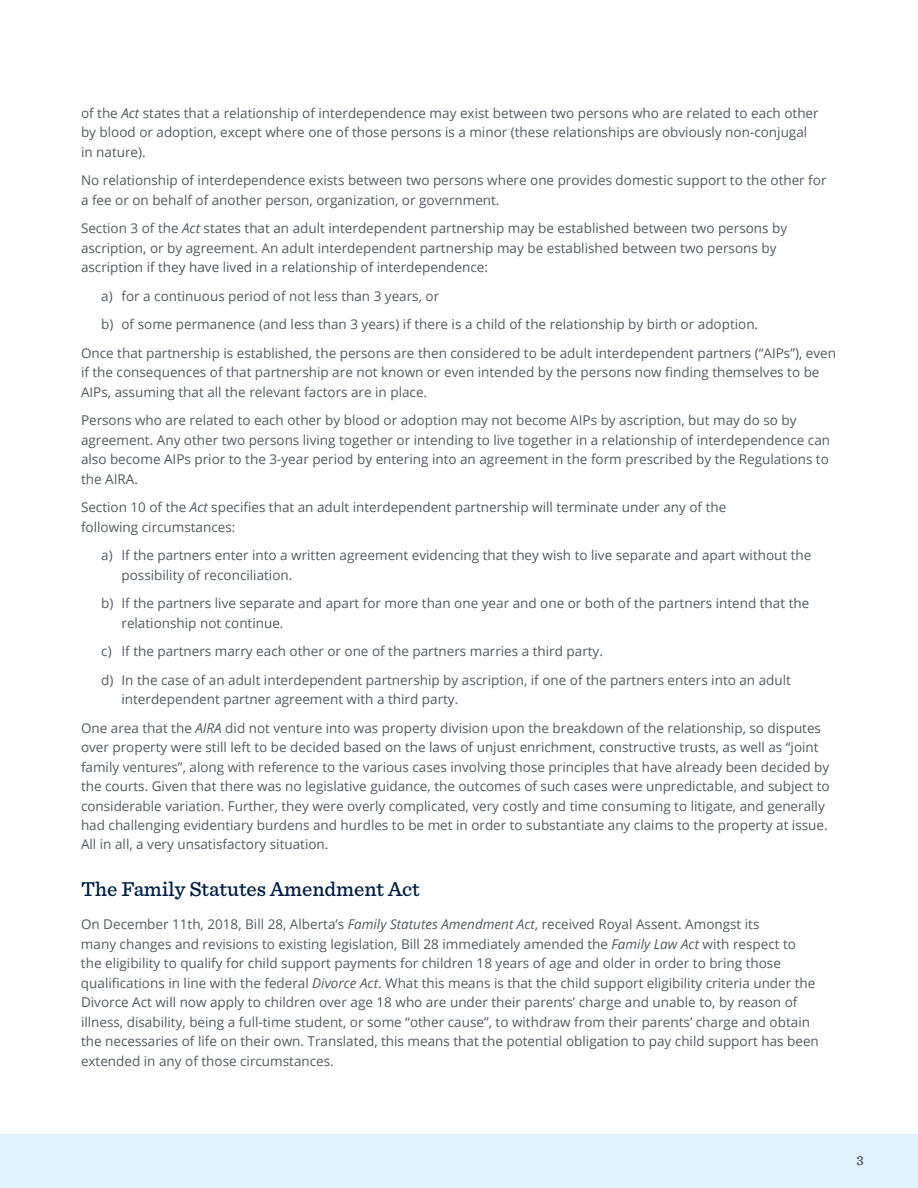
<style>
.page{position:relative;width:918px;height:1188px;background:#fff}
.page>*{position:absolute;margin:0;border:0;box-sizing:border-box;transform-origin:0 0}
.t1{font:500 21px "Sentinel";color:#001e45}
.t2{font:13.5px/19.5px "Open Sans";color:#545962}
.t3{font:500 13.5px "Sentinel";color:#474c55}
.s1{font-style:italic}
</style>
<div class="page">
<div style="left:0;top:1134px;width:918px;height:54px;background:#e0f3fc"></div>
<p class="t2" style="left:81px;top:103px;width:739px">of the <span class="s1">Act</span> states that a relationship of interdependence may exist between two persons who are related to each other by blood or adoption, except where one of those persons is a minor (these relationships are obviously non-conjugal in nature).</p>
<p class="t2" style="left:81px;top:170px;width:747px">No relationship of interdependence exists between two persons where one provides domestic support to the other for a fee or on behalf of another person, organization, or government.</p>
<p class="t2" style="left:81px;top:218px;width:708px">Section 3 of the <span class="s1">Act</span> states that an adult interdependent partnership may be established between two persons by ascription, or by agreement. An adult interdependent partnership may be established between two persons by ascription if they have lived in a relationship of interdependence:</p>
<p class="t2" style="left:101px;top:286px;width:339px">a) for a continuous period of not less than 3 years, or</p>
<p class="t2" style="left:101px;top:314px;width:659px">b) of some permanence (and less than 3 years) if there is a child of the relationship by birth or adoption.</p>
<p class="t2" style="left:81px;top:343px;width:757px">Once that partnership is established, the persons are then considered to be adult interdependent partners (“AIPs”), even</p>
<p class="t2" style="left:81px;top:362px;width:740px">if the consequences of that partnership are not known or even intended by the persons now finding themselves to be<br>AIPs, assuming that all the relevant factors are in place.</p>
<p class="t2" style="left:81px;top:410px;width:751px">Persons who are related to each other by blood or adoption may not become AIPs by ascription, but may do so by agreement. Any other two persons living together or intending to live together in a relationship of interdependence can also become AIPs prior to the 3-year period by entering into an agreement in the form prescribed by the Regulations to the AIRA.</p>
<p class="t2" style="left:81px;top:497px;width:647px">Section 10 of the <span class="s1">Act</span> specifies that an adult interdependent partnership will terminate under any of the following circumstances:</p>
<p class="t2" style="left:122px;top:545px;width:691px;text-indent:-20px">a) If the partners enter into a written agreement evidencing that they wish to live separate and apart without the possibility of reconciliation.</p>
<p class="t2" style="left:122px;top:593px;width:689px;text-indent:-20px">b) If the partners live separate and apart for more than one year and one or both of the partners intend that the relationship not continue.</p>
<p class="t2" style="left:101px;top:637px;width:691px;line-height:28.5px">c) If the partners marry each other or one of the partners marries a third party.<br>d) In the case of an adult interdependent partnership by ascription, if one of the partners enters into an adult</p>
<p class="t2" style="left:81px;top:685px;width:742px;line-height:28.5px;text-indent:40px">interdependent partner agreement with a third party.<br>One area that the <span class="s1">AIRA</span> did not venture into was property division upon the breakdown of the relationship, so disputes</p>
<p class="t2" style="left:81px;top:737px;width:750px">over property were still left to be decided based on the laws of unjust enrichment, constructive trusts, as well as “joint family ventures”, along with reference to the various cases involving those principles that have already been decided by the courts. Given that there was no legislative guidance, the outcomes of such cases were unpredictable, and subject to considerable variation. Further, they were overly complicated, very costly and time consuming to litigate, and generally had challenging evidentiary burdens and hurdles to be met in order to substantiate any claims to the property at issue.<br>All in all, a very unsatisfactory situation.</p>
<h1 class="t1" style="left:81px;top:873px;width:340px">The Family Statutes Amendment Act</h1>
<p class="t2" style="left:81px;top:914px;width:739px">On December 11th, 2018, Bill 28, Alberta’s <span class="s1">Family Statutes Amendment Act</span>, received Royal Assent. Amongst its<br>many changes and revisions to existing legislation, Bill 28 immediately amended the <span class="s1">Family Law Act</span> with respect to the eligibility to qualify for child support payments for children 18 years of age and older in order to bring those qualifications in line with the federal <span class="s1">Divorce Act</span>. What this means is that the child support eligibility criteria under the Divorce Act will now apply to children over age 18 who are under their parents’ charge and unable to, by reason of illness, disability, being a full-time student, or some “other cause”, to withdraw from their parents’ charge and obtain the necessaries of life on their own. Translated, this means that the potential obligation to pay child support has been extended in any of those circumstances.</p>
<p class="t3" style="left:857px;top:1150px;width:9px">3</p>
</div>
